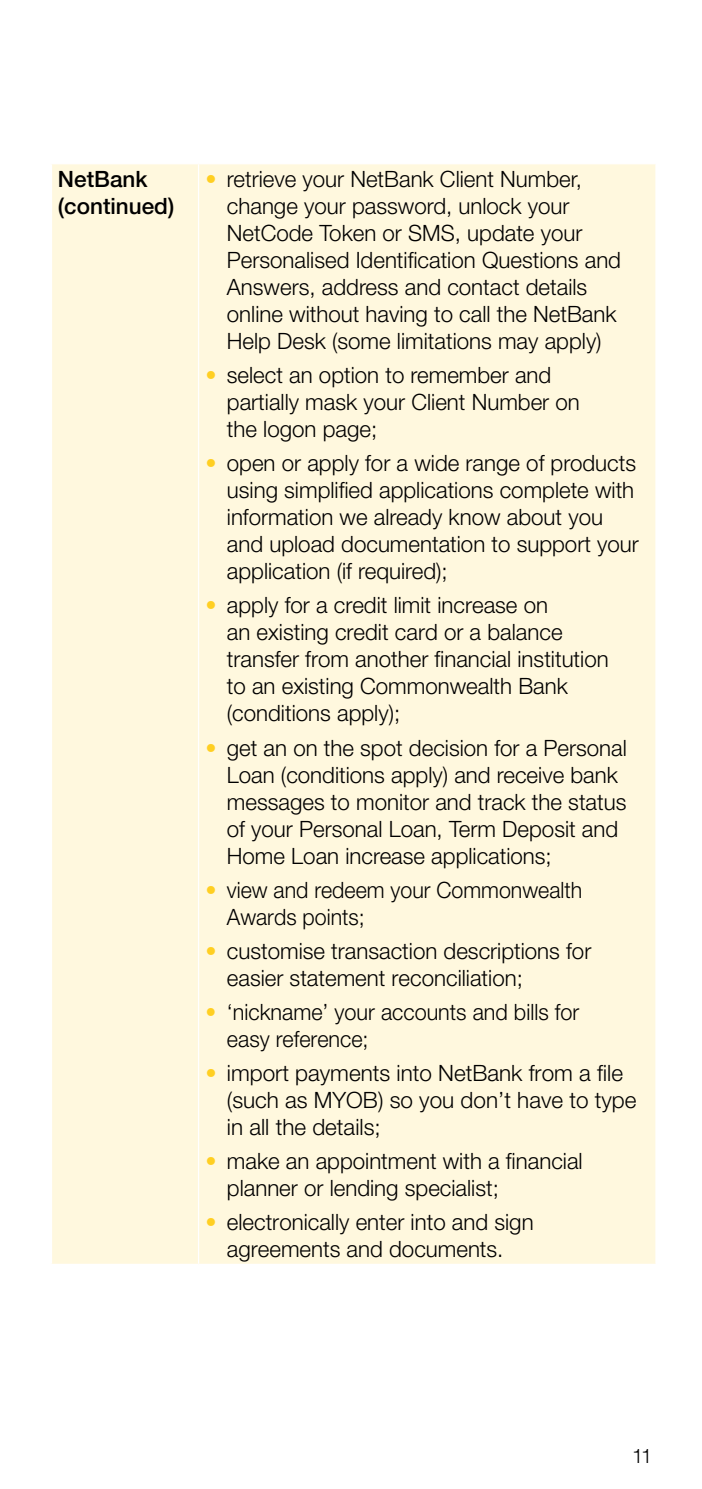
<style>
.page{position:relative;width:702px;height:1489px;background:#fff}
.page>*{position:absolute;margin:0;border:0;box-sizing:border-box;transform-origin:0 0}
.t1{font:300 22.5px/27px "Helvetica Neue LT Pro";color:#000}
.t2{font:300 22.5px/27px "Helvetica Neue LT Pro";color:#000;scale:.96 1}
.t3{font:300 22.5px/27px "Helvetica Neue LT Pro";color:#000;scale:.95 1}
.t4{font:500 22.5px/27px "Helvetica Neue LT Pro";color:#000}
.t5{font:300 20px "Helvetica Neue LT Pro";color:#000}
.s1{color:#ffcf22}
</style>
<div class="page">
<div style="left:52px;top:164px;width:603px;height:1099px;background:#fff8de"></div>
<hr style="left:198px;top:164px;width:1px;height:1099px;background:#fff">
<p class="t4" style="left:58px;top:165px;width:118px">NetBank (continued)</p>
<p class="t1" style="left:227px;top:165px;width:395px;text-indent:-21px"><span class="s1">•</span> retrieve your NetBank Client Number, change your password, unlock your NetCode Token or SMS, update your Personalised Identification Questions and Answers, address and contact details online without having to call the NetBank Help Desk (some limitations may apply)</p>
<p class="t1" style="left:227px;top:361px;width:354px;text-indent:-21px"><span class="s1">•</span> select an option to remember and partially mask your Client Number on the logon page;</p>
<p class="t1" style="left:227px;top:449px;width:413px;text-indent:-21px"><span class="s1">•</span> open or apply for a wide range of products using simplified applications complete with information we already know about you and upload documentation to support your application (if required);</p>
<p class="t1" style="left:227px;top:591px;width:383px;text-indent:-21px"><span class="s1">•</span> apply for a credit limit increase on<br>an existing credit card or a balance transfer from another financial institution to an existing Commonwealth Bank (conditions apply);</p>
<p class="t1" style="left:227px;top:733px;width:401px;text-indent:-21px"><span class="s1">•</span> get an on the spot decision for a Personal Loan (conditions apply) and receive bank messages to monitor and track the status of your Personal Loan, Term Deposit and Home Loan increase applications;</p>
<p class="t3" style="left:227px;top:875px;width:375px;text-indent:-21px"><span class="s1">•</span> view and redeem your Commonwealth<br>Awards points;</p>
<p class="t1" style="left:227px;top:936px;width:366px;text-indent:-21px"><span class="s1">•</span> customise transaction descriptions for easier statement reconciliation;</p>
<p class="t2" style="left:227px;top:997px;width:368px;text-indent:-21px"><span class="s1">•</span> ‘nickname’ your accounts and bills for easy reference;</p>
<p class="t1" style="left:227px;top:1058px;width:411px;text-indent:-21px"><span class="s1">•</span> import payments into NetBank from a file (such as MYOB) so you don’t have to type in all the details;</p>
<p class="t1" style="left:227px;top:1147px;width:357px;text-indent:-21px"><span class="s1">•</span> make an appointment with a financial planner or lending specialist;</p>
<p class="t1" style="left:206px;top:1208px;width:329px;text-align:center"><span class="s1">•</span> electronically enter into and sign agreements and documents.</p>
<p class="t5" style="left:632px;top:1442px;width:22px">11</p>
</div>
